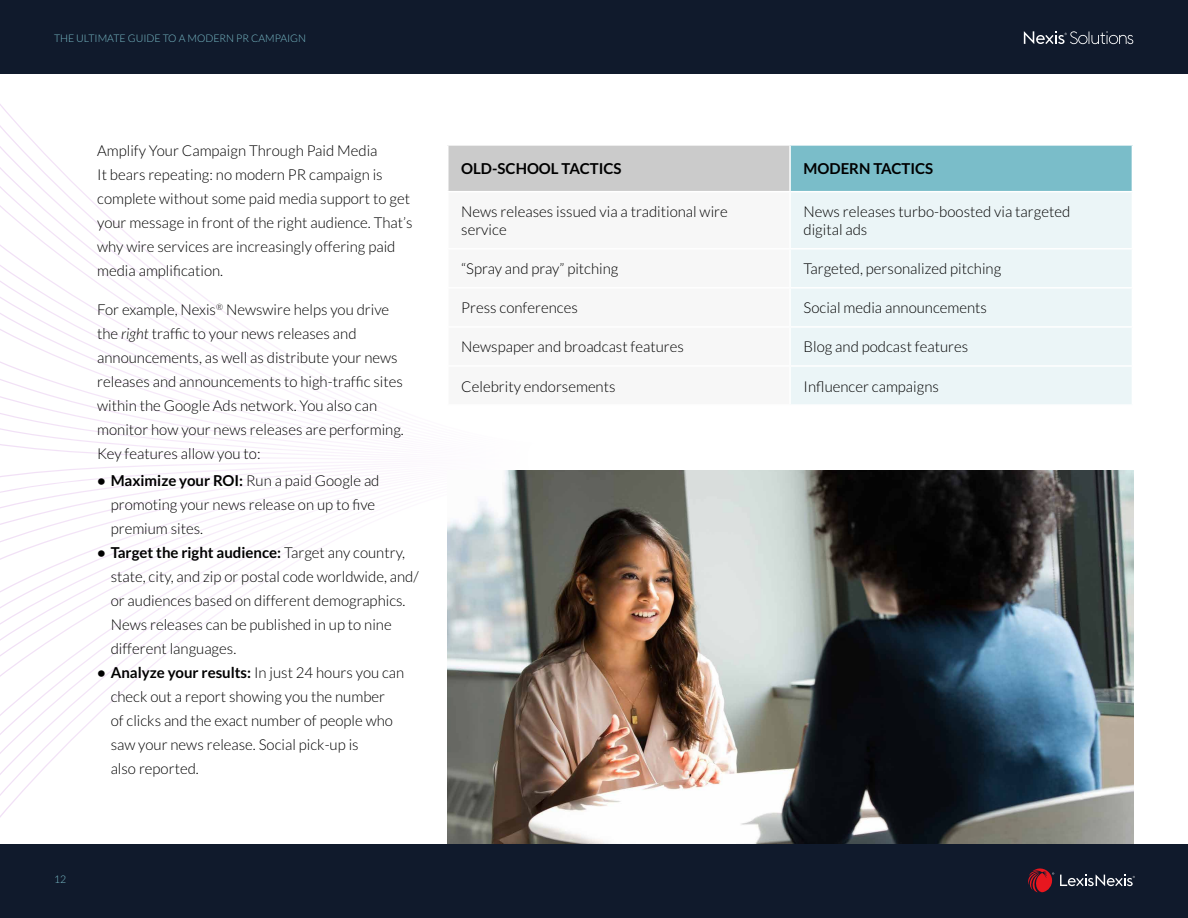
<style>
.page{position:relative;width:1188px;height:918px;background:#fff}
.page>*{position:absolute;margin:0;border:0;box-sizing:border-box;transform-origin:0 0}
.t1{font:300 15px/24px "Lato";color:#000}
.t2{font:700 15px "Lato";color:#000}
.t3{font:300 10.5px "Lato";color:#7abdc9}
.s1{font-style:italic}
.s2{font-weight:700}
</style>
<div class="page">
<div style="left:0;top:0;width:1188px;height:74px;background:#101a2c"></div>
<div style="left:0;top:844px;width:1188px;height:74px;background:#101a2c"></div>
<svg style="left:1060px;top:875px;width:75px;height:11px"></svg>
<svg style="left:1028px;top:868px;width:26px;height:25px"></svg>
<svg style="left:1024px;top:31px;width:109px;height:13px"></svg>
<svg style="left:0;top:288px;width:215px;height:17px"></svg>
<svg style="left:0;top:305px;width:238px;height:17px"></svg>
<svg style="left:0;top:322px;width:290px;height:34px"></svg>
<svg style="left:0;top:356px;width:321px;height:18px"></svg>
<svg style="left:0;top:374px;width:359px;height:19px"></svg>
<svg style="left:0;top:616px;width:215px;height:17px"></svg>
<svg style="left:0;top:599px;width:239px;height:17px"></svg>
<svg style="left:0;top:565px;width:291px;height:34px"></svg>
<svg style="left:0;top:547px;width:322px;height:18px"></svg>
<svg style="left:0;top:529px;width:357px;height:18px"></svg>
<svg style="left:0;top:393px;width:532px;height:136px"></svg>
<div style="left:448px;top:145px;width:342px;height:47px;background:#cbcbcb"></div>
<div style="left:790px;top:145px;width:342px;height:47px;background:#7abdc9"></div>
<svg style="left:448px;top:393px;width:84px;height:11px"></svg>
<div style="left:791px;top:192px;width:341px;height:212px;background:#ebf5f7"></div>
<hr style="left:447px;top:144px;width:343px;height:2px;background:#fff">
<hr style="left:790px;top:144px;width:343px;height:2px;background:#fff">
<hr style="left:789px;top:146px;width:2px;height:45px;background:#fff">
<hr style="left:447px;top:191px;width:343px;height:1px;background:#fff">
<hr style="left:790px;top:191px;width:343px;height:1px;background:#fff">
<hr style="left:790px;top:248px;width:343px;height:2px;background:#fff">
<hr style="left:790px;top:287px;width:343px;height:2px;background:#fff">
<hr style="left:790px;top:326px;width:343px;height:2px;background:#fff">
<hr style="left:790px;top:365px;width:343px;height:2px;background:#fff">
<hr style="left:447px;top:367px;width:1px;height:37px;background:#fff">
<hr style="left:447px;top:404px;width:343px;height:2px;background:#fff">
<img style="left:447px;top:471px;width:686px;height:373px">
<p class="t3" style="left:54px;top:33px;width:254px">THE ULTIMATE GUIDE TO A MODERN PR CAMPAIGN</p>
<p class="t1" style="left:97px;top:139px;width:317px">Amplify Your Campaign Through Paid Media<br>It bears repeating: no modern PR campaign is complete without some paid media support to get your message in front of the right audience. That’s why wire services are increasingly offering paid media amplification.</p>
<p class="t1" style="left:97px;top:298px;width:308px">For example, Nexis<sup>®</sup> Newswire helps you drive the <span class="s1">right</span> traffic to your news releases and announcements, as well as distribute your news releases and announcements to high-traffic sites within the Google Ads network. You also can monitor how your news releases are performing.<br>Key features allow you to:</p>
<p class="t1" style="left:111px;top:469px;width:270px;text-indent:-14px"><span class="s2">• Maximize your ROI:</span> Run a paid Google ad promoting your news release on up to five premium sites.</p>
<p class="t1" style="left:111px;top:541px;width:310px;text-indent:-14px"><span class="s2">• Target the right audience:</span> Target any country, state, city, and zip or postal code worldwide, and/ or audiences based on different demographics.<br>News releases can be published in up to nine different languages.</p>
<p class="t1" style="left:111px;top:661px;width:295px;text-indent:-14px"><span class="s2">• Analyze your results:</span> In just 24 hours you can check out a report showing you the number<br>of clicks and the exact number of people who saw your news release. Social pick-up is<br>also reported.</p>
<p class="t3" style="left:54px;top:874px;width:14px">12</p>
<p class="t2" style="left:461px;top:160px;width:162px">OLD-SCHOOL TACTICS</p>
<p class="t2" style="left:804px;top:160px;width:131px">MODERN TACTICS</p>
<p class="t1" style="left:461px;top:203px;width:268px;line-height:18px">News releases issued via a traditional wire service</p>
<p class="t1" style="left:804px;top:203px;width:268px;line-height:18px">News releases turbo-boosted via targeted digital ads</p>
<p class="t1" style="left:461px;top:257px;width:159px">“Spray and pray” pitching</p>
<p class="t1" style="left:804px;top:257px;width:199px">Targeted, personalized pitching</p>
<p class="t1" style="left:461px;top:296px;width:118px">Press conferences</p>
<p class="t1" style="left:804px;top:296px;width:185px">Social media announcements</p>
<p class="t1" style="left:461px;top:335px;width:224px">Newspaper and broadcast features</p>
<p class="t1" style="left:804px;top:335px;width:166px">Blog and podcast features</p>
<p class="t1" style="left:461px;top:374px;width:156px">Celebrity endorsements</p>
<p class="t1" style="left:804px;top:374px;width:137px">Influencer campaigns</p>
</div>
